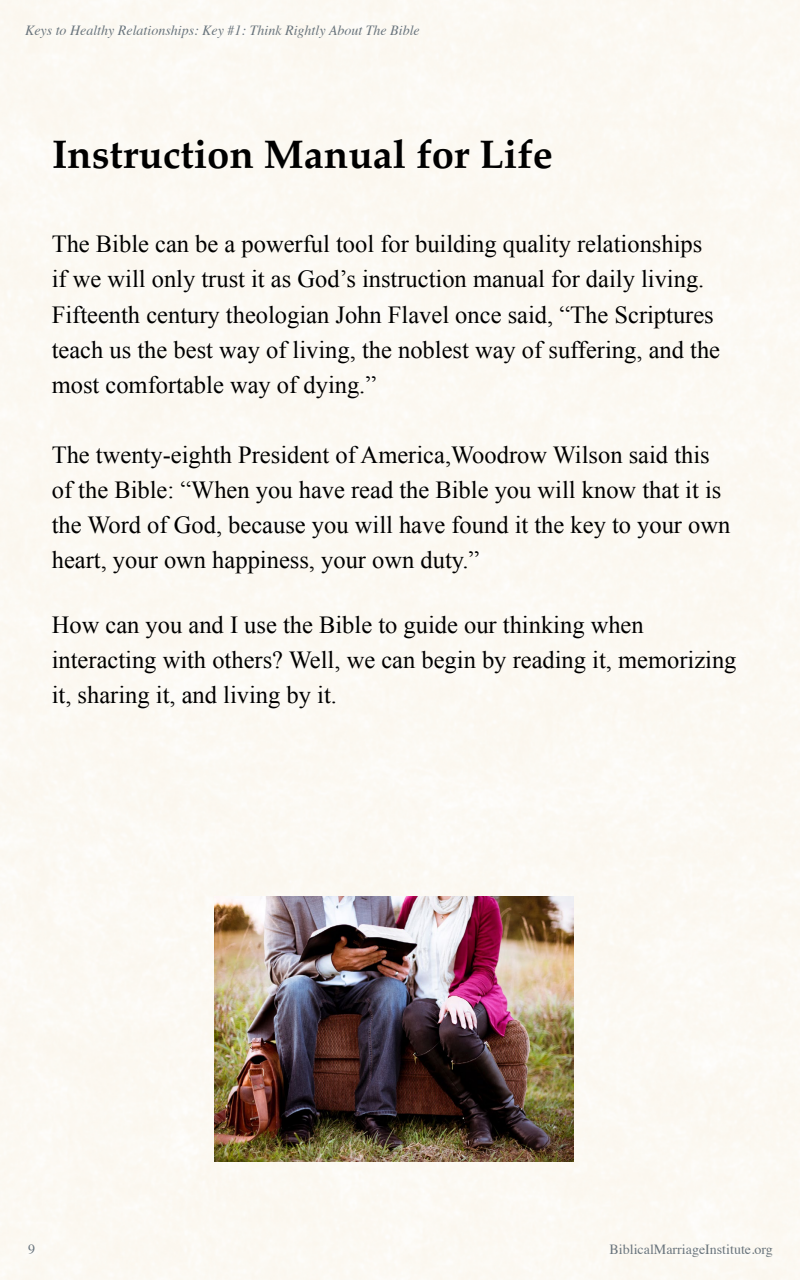
<style>
.page{position:relative;width:800px;height:1280px;background:#fcf9f2}
.page>*{position:absolute;margin:0;border:0;box-sizing:border-box;transform-origin:0 0}
.t1{font:700 40px "Palatino";color:#000}
.t2{font:24.5px/35px "Times New Roman";color:#000}
.t3{font:italic 14px "Times";color:#6a757d}
.t4{font:14px "Times";color:#6a757d}
</style>
<div class="page">
<img style="left:214px;top:896px;width:359px;height:265px">
<p class="t3" style="left:25px;top:19px;width:396px">Keys to Healthy Relationships: Key #1: Think Rightly About The Bible</p>
<h1 class="t1" style="left:52px;top:120px;width:503px">Instruction Manual for Life</h1>
<p class="t2" style="left:52px;top:226px;width:670px">The Bible can be a powerful tool for building quality relationships if we will only trust it as God’s instruction manual for daily living.<br>Fifteenth century theologian John Flavel once said, “The Scriptures teach us the best way of living, the noblest way of suffering, and the most comfortable way of dying.”</p>
<p class="t2" style="left:52px;top:436px;width:680px">The twenty-eighth President of America,Woodrow Wilson said this of the Bible: “When you have read the Bible you will know that it is the Word of God, because you will have found it the key to your own heart, your own happiness, your own duty.”</p>
<p class="t2" style="left:52px;top:606px;width:686px">How can you and I use the Bible to guide our thinking when interacting with others? Well, we can begin by reading it, memorizing it, sharing it, and living by it.</p>
<p class="t4" style="left:28px;top:1237px;width:8px">9</p>
<p class="t4" style="left:610px;top:1237px;width:165px">BiblicalMarriageInstitute.org</p>
</div>
